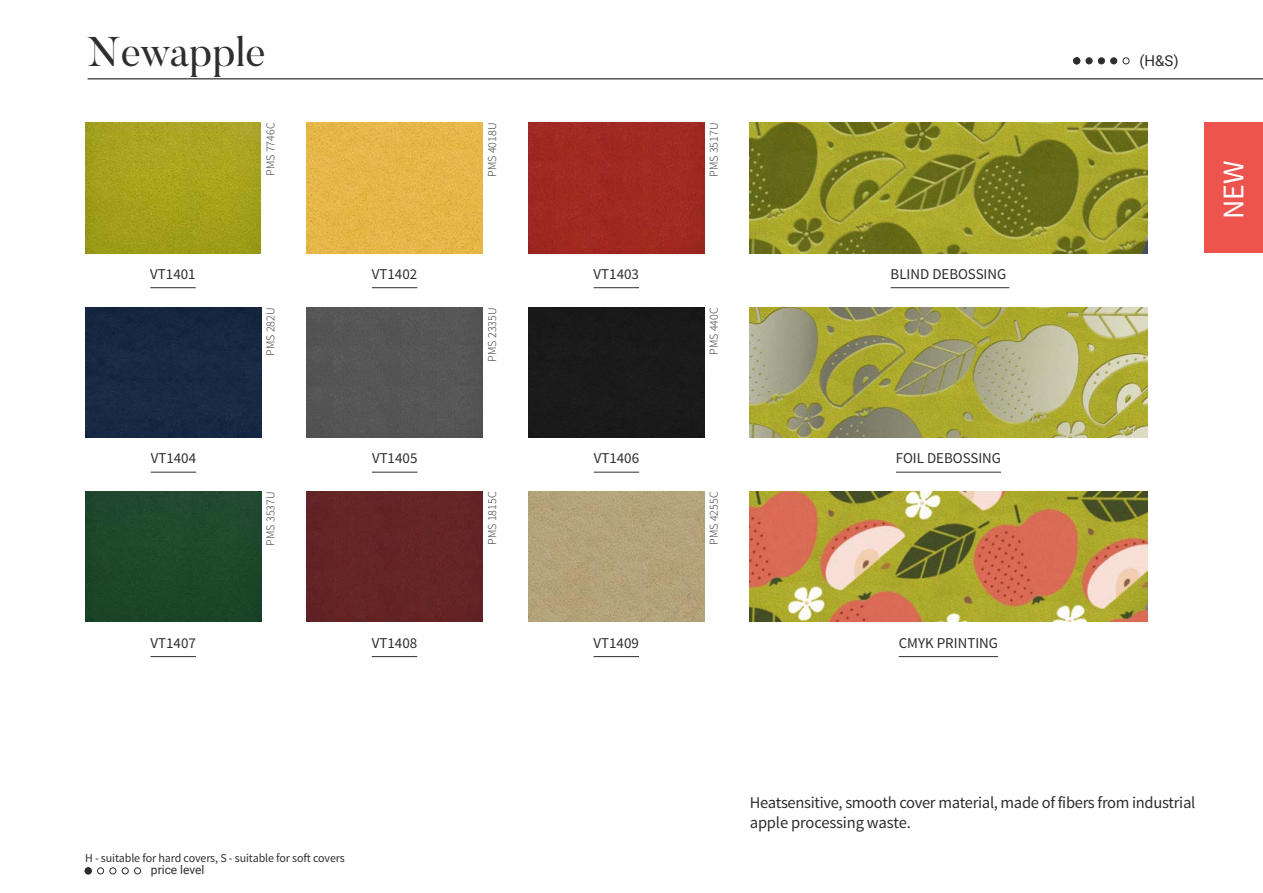
<style>
.page{position:relative;width:1263px;height:893px;background:#fff}
.page>*{position:absolute;margin:0;border:0;box-sizing:border-box;transform-origin:0 0}
.t1{font:41.25px "Butler";color:#2d2e2f}
.t2{font:30px "Source Sans Pro";color:#fff}
.t3{font:16.5px/19.8px "Source Sans Pro";letter-spacing:-.02em;color:#2d2e2f}
.t4{font:15px "Source Sans Pro";color:#2d2e2f}
.t5{font:15px "Roboto";color:#2d2e2f}
.t6{font:300 12px "Source Sans Pro";color:#2d2e2f}
.t7{font:12px "Source Sans Pro";letter-spacing:-.01em;color:#2d2e2f}
.t8{font:12px "Roboto";color:#2d2e2f}
</style>
<div class="page">
<img style="left:85px;top:123px;width:176px;height:130px">
<div style="left:307px;top:492px;width:175px;height:130px;background:#632526"></div>
<div style="left:528px;top:307px;width:176px;height:130px;background:#1a1a1a"></div>
<img style="left:528px;top:492px;width:176px;height:130px">
<img style="left:307px;top:123px;width:176px;height:130px">
<div style="left:528px;top:123px;width:176px;height:130px;background:#a02a21"></div>
<div style="left:85px;top:307px;width:176px;height:130px;background:#182842"></div>
<div style="left:85px;top:492px;width:176px;height:130px;background:#1d482a"></div>
<div style="left:307px;top:307px;width:175px;height:130px;background:#555"></div>
<hr style="left:151px;top:472px;width:45px;height:1px;background:#2d2e2f">
<hr style="left:150px;top:656px;width:46px;height:1px;background:#2d2e2f">
<hr style="left:372px;top:472px;width:45px;height:1px;background:#2d2e2f">
<hr style="left:594px;top:472px;width:45px;height:1px;background:#2d2e2f">
<hr style="left:372px;top:656px;width:45px;height:1px;background:#2d2e2f">
<hr style="left:593px;top:656px;width:46px;height:1px;background:#2d2e2f">
<hr style="left:372px;top:287px;width:45px;height:1px;background:#2d2e2f">
<hr style="left:594px;top:287px;width:45px;height:1px;background:#2d2e2f">
<hr style="left:150px;top:287px;width:46px;height:1px;background:#2d2e2f">
<hr style="left:88px;top:79px;width:1175px;height:1px;background:#000">
<svg style="left:1086px;top:58px;width:6px;height:6px"></svg>
<svg style="left:1098px;top:58px;width:6px;height:6px"></svg>
<svg style="left:1111px;top:58px;width:6px;height:6px"></svg>
<div style="left:1110px;top:58px;width:7px;height:6px;border:1px solid #2d2e2f;border-radius:50%"></div>
<svg style="left:1123px;top:58px;width:6px;height:6px"></svg>
<svg style="left:1074px;top:58px;width:6px;height:6px"></svg>
<div style="left:1073px;top:58px;width:7px;height:6px;border:1px solid #2d2e2f;border-radius:50%"></div>
<hr style="left:899px;top:656px;width:99px;height:1px;background:#2d2e2f">
<img style="left:750px;top:307px;width:397px;height:130px">
<img style="left:750px;top:123px;width:397px;height:130px">
<img style="left:750px;top:492px;width:397px;height:130px">
<hr style="left:896px;top:472px;width:105px;height:1px;background:#2d2e2f">
<hr style="left:891px;top:287px;width:118px;height:1px;background:#2d2e2f">
<div style="left:1204px;top:123px;width:59px;height:130px;background:#ed544e"></div>
<div style="left:97px;top:868px;width:7px;height:6px;border:1px solid #2d2e2f;border-radius:50%"></div>
<svg style="left:110px;top:868px;width:6px;height:6px"></svg>
<svg style="left:122px;top:868px;width:6px;height:6px"></svg>
<div style="left:134px;top:868px;width:7px;height:6px;border:1px solid #2d2e2f;border-radius:50%"></div>
<svg style="left:85px;top:868px;width:6px;height:6px"></svg>
<h1 class="t1" style="left:88px;top:26px;width:180px">Newapple</h1>
<p class="t6" style="left:263px;top:176px;width:55px;rotate:-90deg">PMS 7746C</p>
<p class="t6" style="left:485px;top:177px;width:56px;rotate:-90deg">PMS 4018U</p>
<p class="t4" style="left:150px;top:264px;width:47px">VT1401</p>
<p class="t4" style="left:372px;top:264px;width:47px">VT1402</p>
<p class="t4" style="left:594px;top:264px;width:47px">VT1403</p>
<p class="t4" style="left:151px;top:449px;width:47px">VT1404</p>
<p class="t4" style="left:150px;top:633px;width:47px">VT1407</p>
<p class="t6" style="left:263px;top:356px;width:50px;rotate:-90deg">PMS 282U</p>
<p class="t6" style="left:263px;top:546px;width:56px;rotate:-90deg">PMS 3537U</p>
<p class="t6" style="left:485px;top:362px;width:56px;rotate:-90deg">PMS 2335U</p>
<p class="t4" style="left:372px;top:449px;width:47px">VT1405</p>
<p class="t4" style="left:594px;top:449px;width:47px">VT1406</p>
<p class="t6" style="left:485px;top:545px;width:55px;rotate:-90deg">PMS 1815C</p>
<p class="t4" style="left:372px;top:633px;width:47px">VT1408</p>
<p class="t4" style="left:593px;top:633px;width:47px">VT1409</p>
<p class="t7" style="left:85px;top:851px;width:261px">H - suitable for hard covers, S - suitable for soft covers</p>
<p class="t8" style="left:151px;top:861px;width:55px">price level</p>
<p class="t6" style="left:707px;top:177px;width:56px;rotate:-90deg">PMS 3517U</p>
<p class="t6" style="left:707px;top:355px;width:49px;rotate:-90deg">PMS 440C</p>
<p class="t6" style="left:707px;top:545px;width:55px;rotate:-90deg">PMS 4255C</p>
<p class="t4" style="left:891px;top:264px;width:117px">BLIND DEBOSSING</p>
<p class="t4" style="left:896px;top:449px;width:107px">FOIL DEBOSSING</p>
<p class="t4" style="left:899px;top:633px;width:101px">CMYK PRINTING</p>
<p class="t5" style="left:1139px;top:51px;width:41px">(H&amp;S)</p>
<h2 class="t2" style="left:1215px;top:219px;width:60px;rotate:-90deg">NEW</h2>
<p class="t3" style="left:750px;top:793px;width:447px">Heatsensitive, smooth cover material, made of fibers from industrial apple processing waste.</p>
</div>
